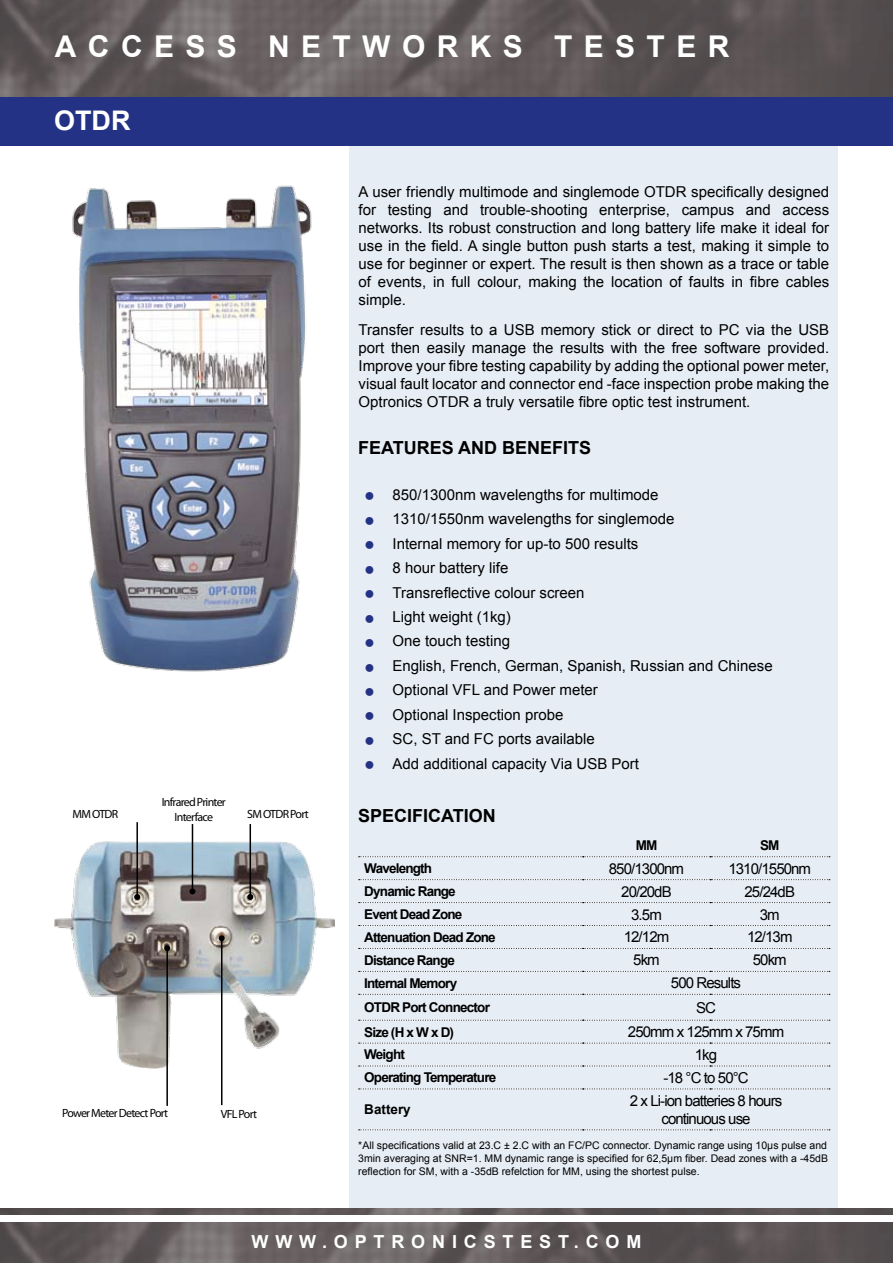
<style>
.page{position:relative;width:893px;height:1263px;background:#fff}
.page>*{position:absolute;margin:0;border:0;box-sizing:border-box;transform-origin:0 0}
.t1{font:700 30px "Arial";letter-spacing:.38em;color:#fff}
.t2{font:700 27px "Arial";color:#fff}
.t3{font:700 18px "Arial";color:#000}
.t4{font:700 18px "Arial";letter-spacing:.38em;color:#fff}
.t5{font:15px/18px "Arial";color:#000;text-align:justify}
.t6{font:15px/18px "Arial";letter-spacing:-.06em;color:#000;text-align:center}
.t7{font:700 13.5px "Arial";letter-spacing:-.06em;color:#000}
.t8{font:700 13.5px "Arial";color:#000}
.t9{font:11.85px/14.2px "Myriad Pro";letter-spacing:-.06em;color:#000;text-align:center}
.t10{font:10.5px/12.6px "Arial";color:#000;text-align:justify}
.s1{font-family:"Times New Roman";font-size:18px;color:#243285}
</style>
<div class="page">
<div style="left:349px;top:138px;width:489px;height:1077px;background:#e6edf5"></div>
<img style="left:0;top:1208px;width:892px;height:55px">
<img style="left:0;top:0;width:892px;height:97px">
<div style="left:0;top:97px;width:893px;height:49px;background:#243285"></div>
<div style="left:0;top:1215px;width:893px;height:7px;background:#fff"></div>
<hr style="left:892px;top:1208px;width:1px;height:55px;background:#a2a3a7">
<hr style="left:892px;top:0;width:1px;height:146px;background:#a2a3a7">
<hr style="left:892px;top:97px;width:1px;height:49px;background:#243285">
<img style="left:54px;top:841px;width:281px;height:227px">
<hr style="left:221px;top:938px;width:1px;height:167px;background:#000">
<svg style="left:219px;top:935px;width:6px;height:6px"></svg>
<hr style="left:250px;top:824px;width:1px;height:73px;background:#000">
<svg style="left:247px;top:894px;width:6px;height:6px"></svg>
<hr style="left:136px;top:822px;width:2px;height:75px;background:#000">
<svg style="left:134px;top:894px;width:6px;height:6px"></svg>
<hr style="left:192px;top:824px;width:1px;height:67px;background:#000">
<svg style="left:189px;top:888px;width:6px;height:6px"></svg>
<hr style="left:166px;top:948px;width:2px;height:158px;background:#000">
<svg style="left:164px;top:945px;width:6px;height:6px"></svg>
<svg style="left:359px;top:856px;width:471px;height:1px"></svg>
<svg style="left:359px;top:879px;width:471px;height:1px"></svg>
<svg style="left:359px;top:902px;width:471px;height:1px"></svg>
<svg style="left:359px;top:925px;width:471px;height:1px"></svg>
<svg style="left:359px;top:948px;width:471px;height:1px"></svg>
<svg style="left:359px;top:971px;width:471px;height:1px"></svg>
<svg style="left:359px;top:994px;width:471px;height:1px"></svg>
<svg style="left:359px;top:1020px;width:471px;height:1px"></svg>
<svg style="left:359px;top:1043px;width:471px;height:1px"></svg>
<svg style="left:359px;top:1066px;width:471px;height:1px"></svg>
<svg style="left:359px;top:1088px;width:471px;height:1px"></svg>
<svg style="left:359px;top:1129px;width:471px;height:1px"></svg>
<img style="left:72px;top:185px;width:240px;height:487px">
<h1 class="t1" style="left:55px;top:27px;width:676px">ACCESS NETWORKS TESTER</h1>
<h2 class="t2" style="left:54px;top:103px;width:78px">OTDR</h2>
<p class="t9" style="left:162px;top:795px;width:66px">Infrared Printer<br>Interface</p>
<p class="t9" style="left:73px;top:807px;width:47px">MM OTDR</p>
<p class="t9" style="left:247px;top:807px;width:63px">SM OTDR Port</p>
<p class="t9" style="left:62px;top:1106px;width:108px">Power Meter Detect Port</p>
<p class="t9" style="left:221px;top:1107px;width:38px">VFL Port</p>
<p class="t5" style="left:359px;top:182px;width:472px">A user friendly multimode and singlemode OTDR specifically designed for testing and trouble-shooting enterprise, campus and access networks. Its robust construction and long battery life make it ideal for use in the field. A single button push starts a test, making it simple to use for beginner or expert. The result is then shown as a trace or table of events, in full colour, making the location of faults in fibre cables simple.</p>
<p class="t5" style="left:359px;top:321px;width:472px">Transfer results to a USB memory stick or direct to PC via the USB port then easily manage the results with the free software provided.<br>Improve your fibre testing capability by adding the optional power meter, visual fault locator and connector end -face inspection probe making the Optronics OTDR a truly versatile fibre optic test instrument.</p>
<p class="t3" style="left:358px;top:436px;width:235px">FEATURES AND BENEFITS</p>
<p class="t5" style="left:364px;top:485px;width:296px"><span class="s1">●</span> 850/1300nm wavelengths for multimode</p>
<p class="t5" style="left:364px;top:510px;width:312px"><span class="s1">●</span> 1310/1550nm wavelengths for singlemode</p>
<p class="t5" style="left:364px;top:534px;width:276px"><span class="s1">●</span> Internal memory for up-to 500 results</p>
<p class="t5" style="left:364px;top:559px;width:146px"><span class="s1">●</span> 8 hour battery life</p>
<p class="t5" style="left:364px;top:583px;width:222px"><span class="s1">●</span> Transreflective colour screen</p>
<p class="t5" style="left:364px;top:608px;width:148px"><span class="s1">●</span> Light weight (1kg)</p>
<p class="t5" style="left:364px;top:632px;width:147px"><span class="s1">●</span> One touch testing</p>
<p class="t5" style="left:364px;top:657px;width:410px"><span class="s1">●</span> English, French, German, Spanish, Russian and Chinese</p>
<p class="t5" style="left:364px;top:681px;width:235px"><span class="s1">●</span> Optional VFL and Power meter</p>
<p class="t5" style="left:364px;top:706px;width:201px"><span class="s1">●</span> Optional Inspection probe</p>
<p class="t5" style="left:364px;top:730px;width:232px"><span class="s1">●</span> SC, ST and FC ports available</p>
<p class="t5" style="left:364px;top:755px;width:276px"><span class="s1">●</span> Add additional capacity Via USB Port</p>
<p class="t3" style="left:358px;top:804px;width:139px">SPECIFICATION</p>
<p class="t7" style="left:636px;top:836px;width:23px">MM</p>
<p class="t7" style="left:760px;top:836px;width:21px">SM</p>
<p class="t7" style="left:364px;top:859px;width:69px">Wavelength</p>
<p class="t6" style="left:609px;top:859px;width:77px">850/1300nm</p>
<p class="t6" style="left:728px;top:859px;width:84px">1310/1550nm</p>
<p class="t7" style="left:364px;top:882px;width:93px">Dynamic Range</p>
<p class="t5" style="left:621px;top:882px;width:52px">20/20dB</p>
<p class="t5" style="left:744px;top:882px;width:52px">25/24dB</p>
<p class="t7" style="left:364px;top:905px;width:100px">Event Dead Zone</p>
<p class="t5" style="left:631px;top:905px;width:32px">3.5m</p>
<p class="t5" style="left:760px;top:905px;width:21px">3m</p>
<p class="t7" style="left:364px;top:928px;width:133px">Attenuation Dead Zone</p>
<p class="t5" style="left:624px;top:928px;width:47px">12/12m</p>
<p class="t5" style="left:747px;top:928px;width:47px">12/13m</p>
<p class="t7" style="left:364px;top:951px;width:92px">Distance Range</p>
<p class="t5" style="left:633px;top:951px;width:28px">5km</p>
<p class="t5" style="left:753px;top:951px;width:35px">50km</p>
<p class="t7" style="left:364px;top:974px;width:94px">Internal Memory</p>
<p class="t6" style="left:671px;top:974px;width:72px">500 Results</p>
<p class="t7" style="left:364px;top:998px;width:127px">OTDR Port Connector</p>
<p class="t5" style="left:696px;top:998px;width:21px">SC</p>
<p class="t7" style="left:364px;top:1023px;width:91px">Size (H x W x D)</p>
<p class="t6" style="left:628px;top:1023px;width:158px">250mm x 125mm x 75mm</p>
<p class="t7" style="left:364px;top:1046px;width:42px">Weight</p>
<p class="t5" style="left:695px;top:1046px;width:24px">1kg</p>
<p class="t7" style="left:364px;top:1069px;width:134px">Operating Temperature</p>
<p class="t5" style="left:663px;top:1069px;width:87px">-18 °C to 50°C</p>
<p class="t8" style="left:364px;top:1101px;width:48px">Battery</p>
<p class="t6" style="left:630px;top:1092px;width:154px">2 x Li-ion batteries 8 hours continuous use</p>
<p class="t10" style="left:358px;top:1139px;width:471px">*All specifications valid at 23.C ± 2.C with an FC/PC connector. Dynamic range using 10µs pulse and 3min averaging at SNR=1. MM dynamic range is specified for 62,5µm fiber. Dead zones with a -45dB reflection for SM, with a -35dB refelction for MM, using the shortest pulse.</p>
<p class="t4" style="left:252px;top:1230px;width:391px">WWW.OPTRONICSTEST.COM</p>
</div>
